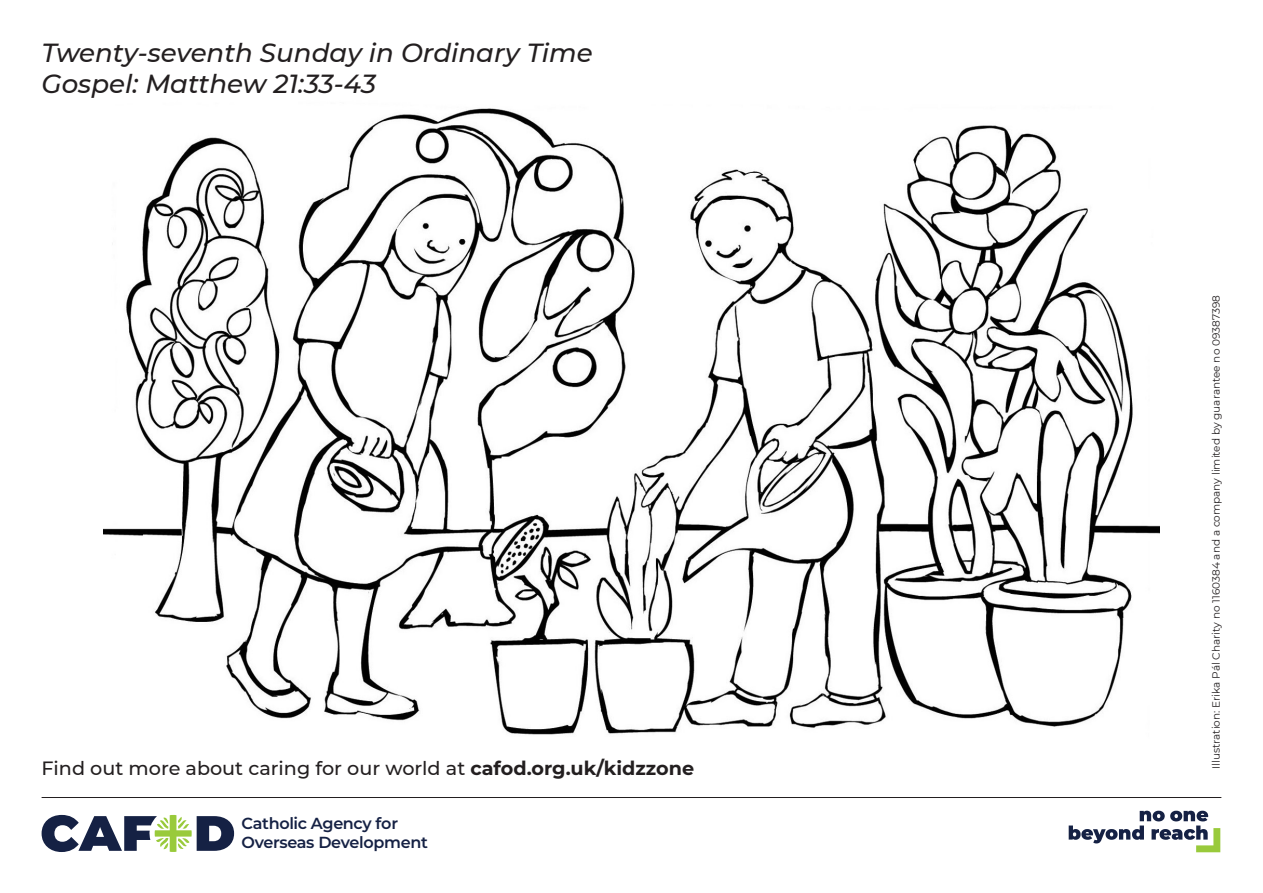
<style>
.page{position:relative;width:1263px;height:893px;background:#fff}
.page>*{position:absolute;margin:0;border:0;box-sizing:border-box;transform-origin:0 0}
.t1{font:italic 500 26.1px "Montserrat";color:#231f20}
.t2{font:500 19.2px "Montserrat";color:#231f20}
.t3{font:600 16.05px/19.8px "Montserrat";letter-spacing:-.02em;color:#152144}
.t4{font:10.5px "Montserrat";color:#231f20}
.s1{font-weight:700}
</style>
<div class="page">
<img style="left:104px;top:108px;width:1055px;height:627px">
<svg style="left:1069px;top:811px;width:151px;height:41px"></svg>
<svg style="left:42px;top:815px;width:192px;height:37px"></svg>
<hr style="left:42px;top:797px;width:1179px;height:1px;background:#231f20">
<p class="t1" style="left:42px;top:34px;width:553px">Twenty-seventh Sunday in Ordinary Time</p>
<p class="t1" style="left:42px;top:65px;width:336px">Gospel: Matthew 21:33-43</p>
<p class="t2" style="left:42px;top:755px;width:654px">Find out more about caring for our world at <span class="s1">cafod.org.uk/kidzzone</span></p>
<p class="t3" style="left:242px;top:812px;width:188px">Catholic Agency for<br>Overseas Development</p>
<p class="t4" style="left:1209px;top:769px;width:476px;rotate:-90deg">Illustration: Erika Pál Charity no 1160384 and a company limited by guarantee no 09387398</p>
</div>
